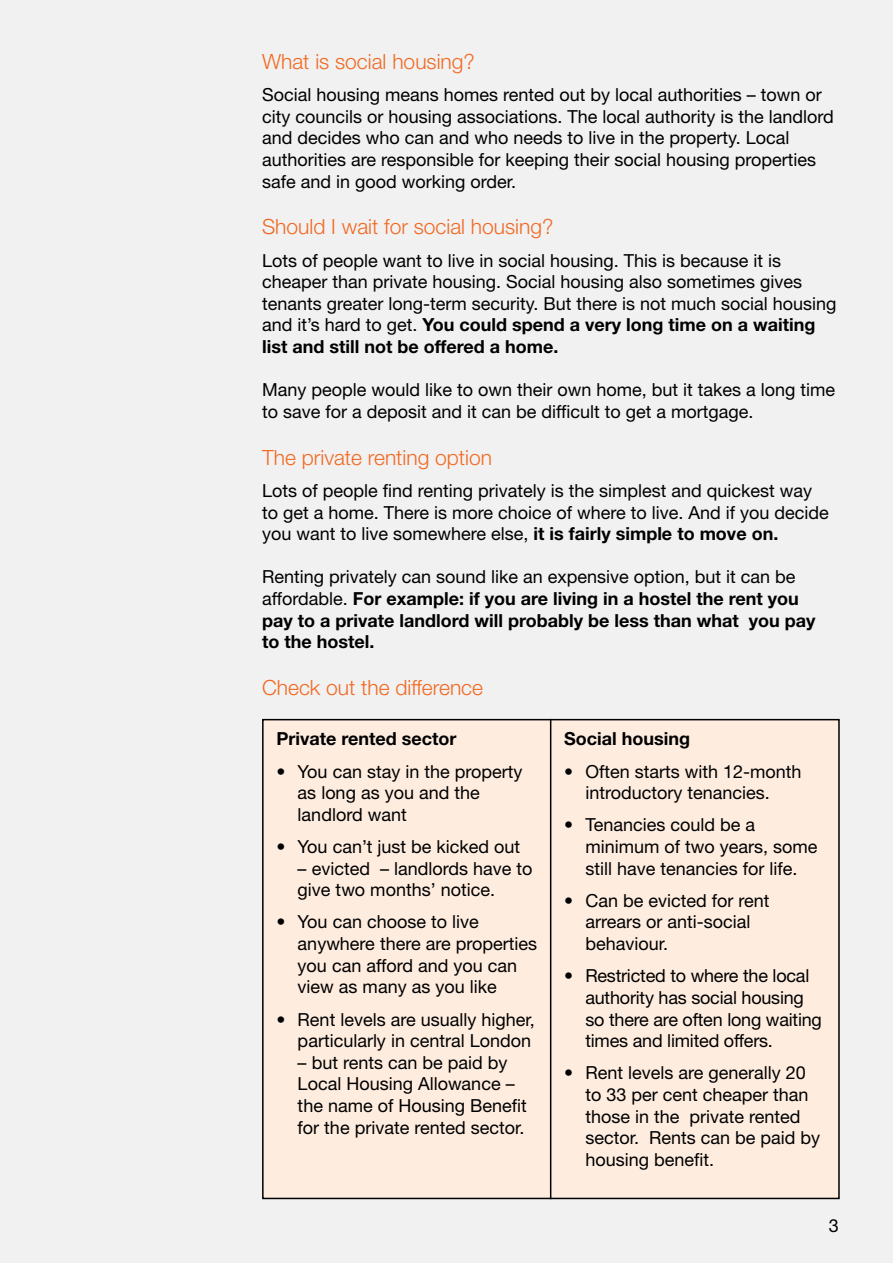
<style>
.page{position:relative;width:893px;height:1263px;background:#f1f1f2}
.page>*{position:absolute;margin:0;border:0;box-sizing:border-box;transform-origin:0 0}
.t1{font:300 21px "Helvetica Neue LT Std";color:#f26921}
.t2{font:18px/21.6px "Helvetica Neue LT Std";color:#000}
.t3{font:700 18px/21.6px "Helvetica Neue LT Std";color:#000}
.s1{font-weight:700}
.s2{font-weight:400}
</style>
<div class="page">
<div style="left:263px;top:720px;width:576px;height:478px;background:#feecdf"></div>
<div style="left:262px;top:719px;width:578px;height:480px;border:2px solid #000"></div>
<hr style="left:550px;top:719px;width:1px;height:480px;background:#000">
<p class="t1" style="left:262px;top:49px;width:214px">What is social housing?</p>
<p class="t2" style="left:262px;top:84px;width:573px">Social housing means homes rented out by local authorities – town or city councils or housing associations. The local authority is the landlord and decides who can and who needs to live in the property. Local authorities are responsible for keeping their social housing properties safe and in good working order.</p>
<p class="t1" style="left:262px;top:214px;width:293px">Should I wait for social housing?</p>
<p class="t2" style="left:262px;top:249px;width:576px">Lots of people want to live in social housing. This is because it is cheaper than private housing. Social housing also sometimes gives tenants greater long-term security. But there is not much social housing and it’s hard to get. <span class="s1">You could spend a very long time on a waiting list and still not be offered a home.</span></p>
<p class="t2" style="left:262px;top:379px;width:575px">Many people would like to own their own home, but it takes a long time to save for a deposit and it can be difficult to get a mortgage.</p>
<p class="t1" style="left:262px;top:444px;width:231px">The private renting option</p>
<p class="t2" style="left:262px;top:479px;width:568px">Lots of people find renting privately is the simplest and quickest way to get a home. There is more choice of where to live. And if you decide you want to live somewhere else, <span class="s1">it is fairly simple to move on.</span></p>
<p class="t3" style="left:262px;top:566px;width:555px"><span class="s2">Renting privately can sound like an expensive option, but it can be affordable.</span> For example: if you are living in a hostel the rent you pay to a private landlord will probably be less than what you pay to the hostel.</p>
<p class="t1" style="left:262px;top:675px;width:222px">Check out the difference</p>
<p class="t3" style="left:276px;top:728px;width:182px">Private rented sector</p>
<p class="t2" style="left:298px;top:760px;width:226px;text-indent:-21px">• You can stay in the property as long as you and the landlord want</p>
<p class="t2" style="left:276px;top:835px;width:245px">• You can’t just be kicked out</p>
<p class="t2" style="left:298px;top:857px;width:236px">– evicted – landlords have to give two months’ notice.</p>
<p class="t2" style="left:298px;top:911px;width:241px;text-indent:-21px">• You can choose to live anywhere there are properties you can afford and you can view as many as you like</p>
<p class="t2" style="left:276px;top:1008px;width:260px;text-align:right">• Rent levels are usually higher, particularly in central London</p>
<p class="t2" style="left:298px;top:1051px;width:231px">– but rents can be paid by<br>Local Housing Allowance – the name of Housing Benefit for the private rented sector.</p>
<p class="t3" style="left:564px;top:728px;width:127px">Social housing</p>
<p class="t2" style="left:564px;top:760px;width:239px;text-align:center">• Often starts with 12-month introductory tenancies.</p>
<p class="t2" style="left:585px;top:814px;width:234px;text-indent:-21px">• Tenancies could be a minimum of two years, some still have tenancies for life.</p>
<p class="t2" style="left:585px;top:889px;width:186px;text-indent:-21px">• Can be evicted for rent arrears or anti-social behaviour.</p>
<p class="t2" style="left:585px;top:965px;width:238px;text-indent:-21px">• Restricted to where the local authority has social housing so there are often long waiting times and limited offers.</p>
<p class="t2" style="left:585px;top:1062px;width:236px;text-indent:-21px">• Rent levels are generally 20 to 33 per cent cheaper than those in the private rented sector. Rents can be paid by housing benefit.</p>
<p class="t2" style="left:829px;top:1215px;width:12px">3</p>
</div>
